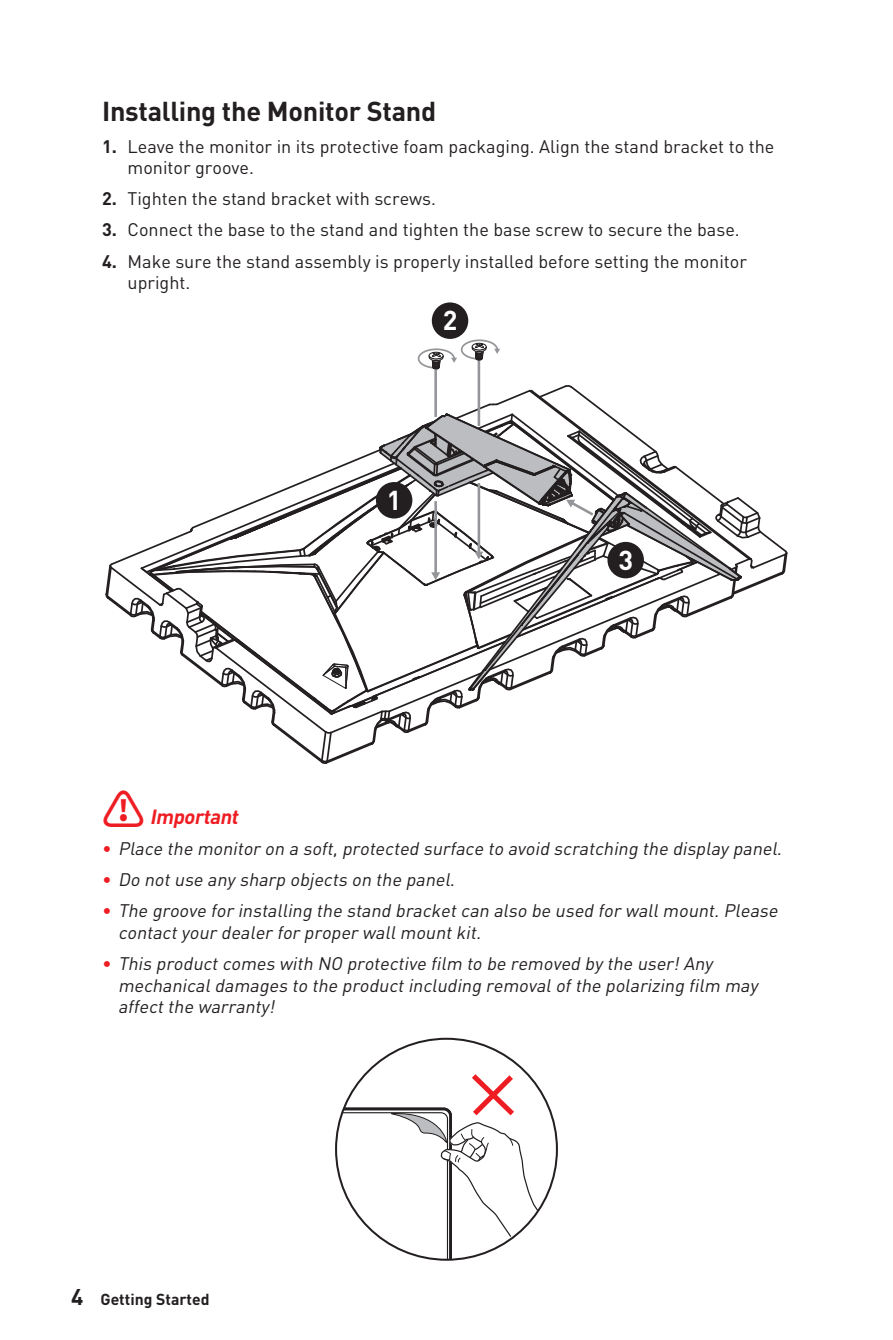
<style>
.page{position:relative;width:893px;height:1340px;background:#fff}
.page>*{position:absolute;margin:0;border:0;box-sizing:border-box;transform-origin:0 0}
.t1{font:700 27px "MSI Din Pro Noto CJK";letter-spacing:-.01em;color:#231f20}
.t2{font:700 27px "MSI Din Pro Noto CJK";color:#fff}
.t3{font:italic 700 20.25px "MSI Din Pro Noto CJK";color:#ee1d23}
.t4{font:italic 18px/31.3px "MSI Din Pro Noto CJK";color:#231f20}
.t5{font:18px/21.6px "MSI Din Pro Noto CJK";color:#231f20}
.t6{font:700 15.75px "MSI Din Pro Noto CJK";color:#231f20}
.s1{font-weight:700}
.s2{font-style:normal;font-size:42.75px}
.s3{font-weight:700;font-style:normal;color:#ee1d23}
.s4{font-size:22.5px}
</style>
<div class="page">
<hr style="left:434px;top:371px;width:3px;height:44px;background:#939598">
<hr style="left:478px;top:359px;width:2px;height:65px;background:#939598">
<svg style="left:105px;top:384px;width:683px;height:380px"></svg>
<svg style="left:417px;top:338px;width:83px;height:32px"></svg>
<div style="left:376px;top:482px;width:36px;height:36px;background:#231f20;border-radius:50%"></div>
<div style="left:432px;top:302px;width:36px;height:37px;background:#231f20;border-radius:50%"></div>
<div style="left:607px;top:542px;width:37px;height:36px;background:#231f20;border-radius:50%"></div>
<svg style="left:336px;top:1068px;width:210px;height:191px"></svg>
<h1 class="t1" style="left:102px;top:96px;width:336px">Installing the Monitor Stand</h1>
<p class="t5" style="left:128px;top:135px;width:648px;text-indent:-26px"><span class="s1">1.</span> Leave the monitor in its protective foam packaging. Align the stand bracket to the monitor groove.</p>
<p class="t5" style="left:102px;top:188px;width:335px"><span class="s1">2.</span> Tighten the stand bracket with screws.</p>
<p class="t5" style="left:102px;top:219px;width:639px"><span class="s1">3.</span> Connect the base to the stand and tighten the base screw to secure the base.</p>
<p class="t5" style="left:128px;top:251px;width:621px;text-indent:-26px"><span class="s1">4.</span> Make sure the stand assembly is properly installed before setting the monitor upright.</p>
<h1 class="t2" style="left:443px;top:305px;width:16px">2</h1>
<h1 class="t2" style="left:387px;top:484px;width:16px">1</h1>
<h1 class="t2" style="left:618px;top:544px;width:16px">3</h1>
<p class="t3" style="left:102px;top:805px;width:148px"><span class="s2">⚠</span> Important</p>
<p class="t4" style="left:102px;top:833px;width:690px"><span class="s3">∙</span> Placethemonitoronasoft,protectedsurfacetoavoidscratchingthedisplaypanel. <span class="s3">∙</span> Donotuseanysharpobjectsonthepanel.<br><span class="s3">∙</span> Thegrooveforinstallingthestandbracketcanalsobeusedforwallmount.Please</p>
<p class="t4" style="left:102px;top:917px;width:621px;text-indent:16px">contactyourdealerforproperwallmountkit.<br><span class="s3">∙</span> ThisproductcomeswithNOprotectivefilmtoberemovedbytheuser!Any</p>
<p class="t4" style="left:118px;top:974px;width:650px;line-height:21.6px">mechanicaldamagestotheproductincludingremovalofthepolarizingfilmmay affectthewarranty!</p>
<p class="t6" style="left:71px;top:1289px;width:140px"><span class="s4">4</span> Getting Started</p>
</div>
